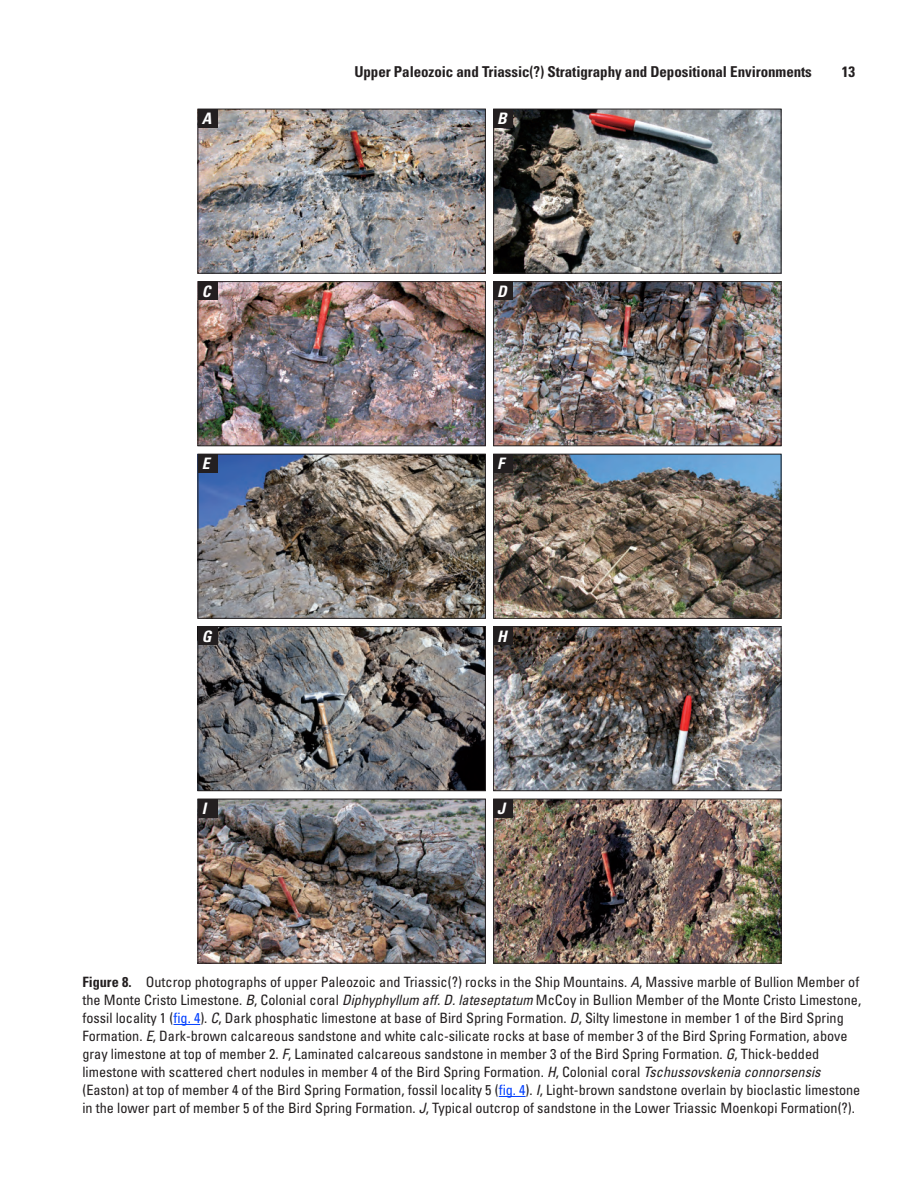
<style>
.page{position:relative;width:918px;height:1188px;background:#fff}
.page>*{position:absolute;margin:0;border:0;box-sizing:border-box;transform-origin:0 0}
.t1{font:italic 700 condensed 15.75px "Univers";color:#fff}
.t2{font:700 condensed 15px "Univers";letter-spacing:-.005em;color:#231f20}
.FigureCaption{font:condensed 14.25px/18px "Univers";color:#231f20}
.s1{font-weight:700}
.s2{font-style:italic}
.s3{color:#003fff}
</style>
<div class="page">
<img style="left:200px;top:628px;width:284px;height:161px">
<img style="left:200px;top:111px;width:284px;height:161px">
<img style="left:200px;top:283px;width:284px;height:161px">
<img style="left:495px;top:283px;width:285px;height:161px">
<img style="left:495px;top:111px;width:285px;height:161px">
<img style="left:495px;top:628px;width:285px;height:161px">
<img style="left:200px;top:801px;width:284px;height:161px">
<img style="left:495px;top:801px;width:285px;height:161px">
<img style="left:495px;top:456px;width:285px;height:161px">
<img style="left:200px;top:456px;width:284px;height:161px">
<div style="left:198px;top:109px;width:20px;height:18px;background:#231f20"></div>
<div style="left:494px;top:109px;width:19px;height:18px;background:#231f20"></div>
<div style="left:198px;top:282px;width:20px;height:18px;background:#231f20"></div>
<div style="left:494px;top:282px;width:19px;height:18px;background:#231f20"></div>
<div style="left:198px;top:454px;width:20px;height:19px;background:#231f20"></div>
<div style="left:494px;top:454px;width:19px;height:19px;background:#231f20"></div>
<div style="left:198px;top:627px;width:20px;height:18px;background:#231f20"></div>
<div style="left:494px;top:627px;width:19px;height:18px;background:#231f20"></div>
<div style="left:198px;top:799px;width:20px;height:18px;background:#231f20"></div>
<div style="left:494px;top:799px;width:19px;height:18px;background:#231f20"></div>
<div style="left:198px;top:109px;width:288px;height:165px;border:1px solid #231f20"></div>
<div style="left:493px;top:109px;width:289px;height:165px;border:1px solid #231f20"></div>
<div style="left:493px;top:281px;width:289px;height:165px;border:1px solid #231f20"></div>
<div style="left:198px;top:281px;width:288px;height:165px;border:1px solid #231f20"></div>
<div style="left:198px;top:454px;width:288px;height:165px;border:1px solid #231f20"></div>
<div style="left:493px;top:454px;width:289px;height:165px;border:1px solid #231f20"></div>
<div style="left:493px;top:626px;width:289px;height:165px;border:1px solid #231f20"></div>
<div style="left:198px;top:626px;width:288px;height:165px;border:1px solid #231f20"></div>
<div style="left:198px;top:799px;width:288px;height:165px;border:1px solid #231f20"></div>
<div style="left:493px;top:799px;width:289px;height:165px;border:1px solid #231f20"></div>
<svg style="left:173px;top:1024px;width:27px;height:1px"></svg>
<svg style="left:499px;top:1096px;width:27px;height:1px"></svg>
<p class="t2" style="left:354px;top:62px;width:459px">Upper Paleozoic and Triassic(?) Stratigraphy and Depositional Environments</p>
<p class="t2" style="left:842px;top:62px;width:15px">13</p>
<p class="t1" style="left:202px;top:109px;width:11px">A</p>
<p class="t1" style="left:497px;top:109px;width:11px">B</p>
<p class="t1" style="left:202px;top:281px;width:10px">C</p>
<p class="t1" style="left:497px;top:281px;width:11px">D</p>
<p class="t1" style="left:202px;top:454px;width:9px">E</p>
<p class="t1" style="left:497px;top:454px;width:9px">F</p>
<p class="t1" style="left:202px;top:627px;width:11px">G</p>
<p class="t1" style="left:497px;top:627px;width:11px">H</p>
<p class="t1" style="left:202px;top:799px;width:6px">I</p>
<p class="t1" style="left:497px;top:799px;width:9px">J</p>
<p class="FigureCaption" style="left:82px;top:973px;width:780px"><span class="s1">Figure 8.</span> Outcrop photographs of upper Paleozoic and Triassic(?) rocks in the Ship Mountains. <span class="s2">A</span>, Massive marble of Bullion Member of the Monte Cristo Limestone. <span class="s2">B</span>, Colonial coral <span class="s2">Diphyphyllum aff. D. lateseptatum</span> McCoy in Bullion Member of the Monte Cristo Limestone, fossil locality 1 (<span class="s3">fig. 4</span>). <span class="s2">C</span>, Dark phosphatic limestone at base of Bird Spring Formation. <span class="s2">D</span>, Silty limestone in member 1 of the Bird Spring Formation. <span class="s2">E</span>, Dark-brown calcareous sandstone and white calc-silicate rocks at base of member 3 of the Bird Spring Formation, above gray limestone at top of member 2. <span class="s2">F</span>, Laminated calcareous sandstone in member 3 of the Bird Spring Formation. <span class="s2">G</span>, Thick-bedded limestone with scattered chert nodules in member 4 of the Bird Spring Formation. <span class="s2">H</span>, Colonial coral <span class="s2">Tschussovskenia connorsensis </span>(Easton) at top of member 4 of the Bird Spring Formation, fossil locality 5 (<span class="s3">fig. 4</span>). <span class="s2">I</span>, Light-brown sandstone overlain by bioclastic limestone in the lower part of member 5 of the Bird Spring Formation. <span class="s2">J</span>, Typical outcrop of sandstone in the Lower Triassic Moenkopi Formation(?).</p>
</div>
